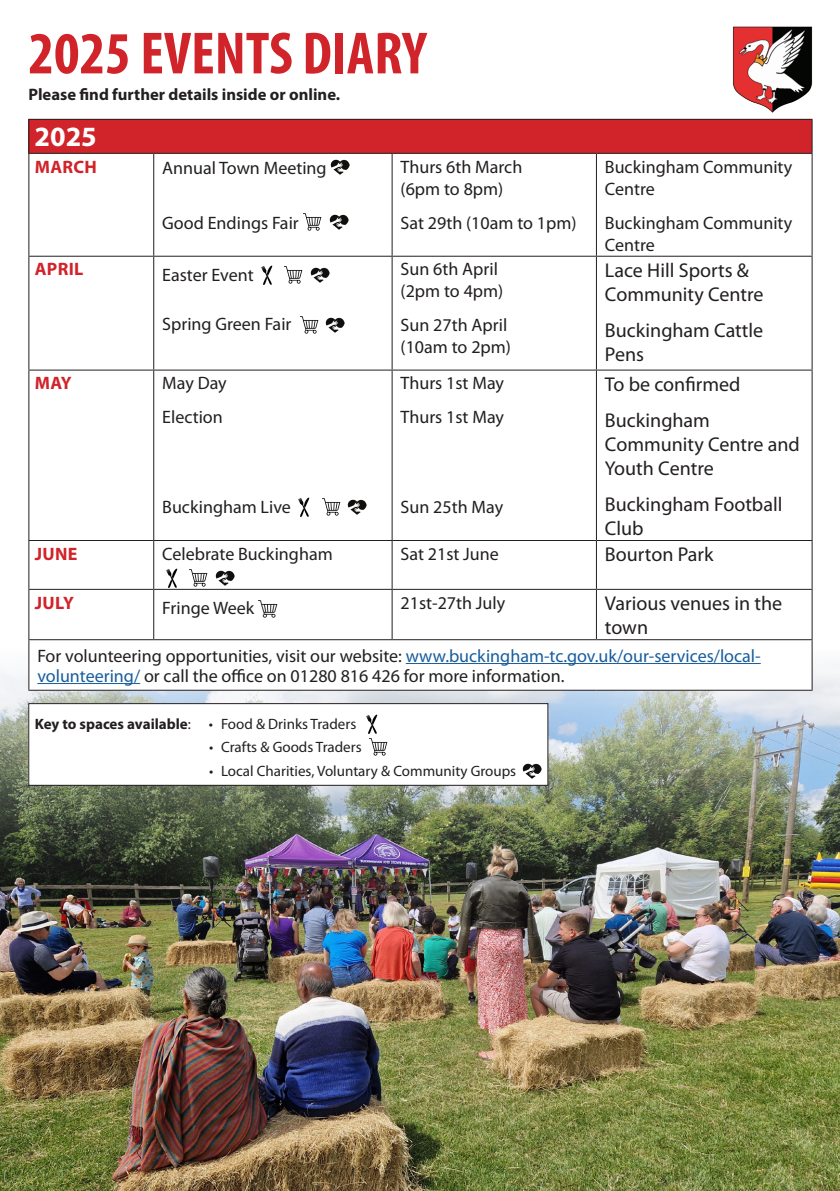
<style>
.page{position:relative;width:840px;height:1191px;background:#fff}
.page>*{position:absolute;margin:0;border:0;box-sizing:border-box;transform-origin:0 0}
.A_heading{font:700 condensed 60px "Myriad Pro";color:#d1232a}
.Text_1{font:700 28px "Myriad Pro";color:#fff}
.Text_1-2{font:20px/24px "Myriad Pro";color:#231f20}
.Text_1-3{font:18px/22px "Myriad Pro";color:#231f20}
.Text_1-4{font:700 18px "Myriad Pro";letter-spacing:.02em;color:#d1232a}
.Text_1-5{font:700 16.6px "Myriad Pro";color:#231f20}
.bullet_list_last{font:15px "Myriad Pro";color:#231f20}
.bullet_list_last-2{font:700 15px "Myriad Pro";color:#231f20}
.s1{color:#175d9e}
.s2{font-weight:400}
</style>
<div class="page">
<img style="left:0;top:651px;width:839px;height:540px">
<img style="left:733px;top:26px;width:80px;height:87px">
<div style="left:29px;top:119px;width:782px;height:34px;background:#d1232a"></div>
<svg style="left:29px;top:154px;width:782px;height:535px"></svg>
<hr style="left:28px;top:119px;width:126px;height:1px;background:#231f20">
<hr style="left:28px;top:120px;width:1px;height:33px;background:#231f20">
<hr style="left:154px;top:119px;width:238px;height:1px;background:#231f20">
<hr style="left:392px;top:119px;width:204px;height:1px;background:#231f20">
<hr style="left:596px;top:119px;width:216px;height:1px;background:#231f20">
<hr style="left:811px;top:120px;width:1px;height:33px;background:#231f20">
<hr style="left:28px;top:153px;width:126px;height:1px;background:#231f20">
<hr style="left:28px;top:154px;width:1px;height:102px;background:#231f20">
<hr style="left:154px;top:153px;width:238px;height:1px;background:#231f20">
<hr style="left:153px;top:154px;width:1px;height:102px;background:#231f20">
<hr style="left:392px;top:153px;width:204px;height:1px;background:#231f20">
<hr style="left:391px;top:154px;width:1px;height:102px;background:#231f20">
<hr style="left:596px;top:153px;width:216px;height:1px;background:#231f20">
<hr style="left:595px;top:154px;width:1px;height:102px;background:#231f20">
<hr style="left:811px;top:154px;width:1px;height:102px;background:#231f20">
<hr style="left:28px;top:256px;width:126px;height:1px;background:#231f20">
<hr style="left:28px;top:257px;width:1px;height:112px;background:#231f20">
<hr style="left:154px;top:256px;width:238px;height:1px;background:#231f20">
<hr style="left:153px;top:257px;width:1px;height:112px;background:#231f20">
<hr style="left:392px;top:256px;width:204px;height:1px;background:#231f20">
<hr style="left:391px;top:257px;width:1px;height:112px;background:#231f20">
<hr style="left:596px;top:256px;width:216px;height:1px;background:#231f20">
<hr style="left:595px;top:257px;width:1px;height:112px;background:#231f20">
<hr style="left:811px;top:257px;width:1px;height:112px;background:#231f20">
<hr style="left:28px;top:369px;width:126px;height:1px;background:#231f20">
<hr style="left:28px;top:370px;width:1px;height:170px;background:#231f20">
<hr style="left:154px;top:369px;width:238px;height:1px;background:#231f20">
<hr style="left:153px;top:370px;width:1px;height:170px;background:#231f20">
<hr style="left:392px;top:369px;width:204px;height:1px;background:#231f20">
<hr style="left:391px;top:370px;width:1px;height:170px;background:#231f20">
<hr style="left:596px;top:369px;width:216px;height:1px;background:#231f20">
<hr style="left:595px;top:370px;width:1px;height:170px;background:#231f20">
<hr style="left:811px;top:370px;width:1px;height:170px;background:#231f20">
<hr style="left:28px;top:540px;width:126px;height:1px;background:#231f20">
<hr style="left:28px;top:541px;width:1px;height:48px;background:#231f20">
<hr style="left:154px;top:540px;width:238px;height:1px;background:#231f20">
<hr style="left:153px;top:541px;width:1px;height:48px;background:#231f20">
<hr style="left:392px;top:540px;width:204px;height:1px;background:#231f20">
<hr style="left:391px;top:541px;width:1px;height:48px;background:#231f20">
<hr style="left:596px;top:540px;width:216px;height:1px;background:#231f20">
<hr style="left:595px;top:541px;width:1px;height:48px;background:#231f20">
<hr style="left:811px;top:541px;width:1px;height:48px;background:#231f20">
<hr style="left:28px;top:589px;width:126px;height:1px;background:#231f20">
<hr style="left:28px;top:590px;width:1px;height:49px;background:#231f20">
<hr style="left:154px;top:589px;width:238px;height:1px;background:#231f20">
<hr style="left:153px;top:590px;width:1px;height:49px;background:#231f20">
<hr style="left:392px;top:589px;width:204px;height:1px;background:#231f20">
<hr style="left:391px;top:590px;width:1px;height:49px;background:#231f20">
<hr style="left:596px;top:589px;width:216px;height:1px;background:#231f20">
<hr style="left:595px;top:590px;width:1px;height:49px;background:#231f20">
<hr style="left:811px;top:590px;width:1px;height:49px;background:#231f20">
<hr style="left:28px;top:639px;width:126px;height:1px;background:#231f20">
<hr style="left:28px;top:640px;width:1px;height:49px;background:#231f20">
<hr style="left:154px;top:639px;width:238px;height:1px;background:#231f20">
<hr style="left:392px;top:639px;width:204px;height:1px;background:#231f20">
<hr style="left:596px;top:639px;width:216px;height:1px;background:#231f20">
<hr style="left:811px;top:640px;width:1px;height:49px;background:#231f20">
<hr style="left:28px;top:689px;width:126px;height:1px;background:#231f20">
<hr style="left:154px;top:689px;width:238px;height:1px;background:#231f20">
<hr style="left:392px;top:689px;width:204px;height:1px;background:#231f20">
<hr style="left:596px;top:689px;width:216px;height:1px;background:#231f20">
<img style="left:330px;top:157px;width:19px;height:19px">
<img style="left:302px;top:212px;width:19px;height:19px">
<img style="left:329px;top:212px;width:19px;height:19px">
<img style="left:257px;top:266px;width:19px;height:19px">
<img style="left:284px;top:266px;width:19px;height:19px">
<img style="left:310px;top:266px;width:19px;height:19px">
<img style="left:299px;top:315px;width:19px;height:19px">
<img style="left:326px;top:315px;width:19px;height:19px">
<img style="left:294px;top:497px;width:19px;height:19px">
<img style="left:321px;top:497px;width:19px;height:19px">
<img style="left:347px;top:497px;width:19px;height:19px">
<img style="left:162px;top:568px;width:19px;height:19px">
<img style="left:188px;top:568px;width:19px;height:19px">
<img style="left:215px;top:568px;width:19px;height:19px">
<img style="left:258px;top:599px;width:19px;height:19px">
<hr style="left:405px;top:663px;width:355px;height:1px;background:#175d9e">
<hr style="left:37px;top:683px;width:103px;height:1px;background:#175d9e">
<div style="left:29px;top:703px;width:518px;height:82px;background:#fff"></div>
<img style="left:366px;top:714px;width:12px;height:19px">
<img style="left:369px;top:738px;width:18px;height:18px">
<img style="left:522px;top:763px;width:19px;height:16px">
<div style="left:28px;top:703px;width:520px;height:82px;border:1px solid #231f20"></div>
<p class="A_heading" style="left:28px;top:20px;width:399px">2025 EVENTS DIARY</p>
<p class="Text_1-5" style="left:28px;top:85px;width:313px">Please find further details inside or online.</p>
<p class="Text_1" style="left:35px;top:121px;width:64px">2025</p>
<p class="Text_1-4" style="left:35px;top:156px;width:64px">MARCH</p>
<p class="Text_1-3" style="left:162px;top:157px;width:166px">Annual Town Meeting</p>
<p class="Text_1-3" style="left:162px;top:212px;width:138px">Good Endings Fair</p>
<p class="Text_1-3" style="left:400px;top:156px;width:123px">Thurs 6th March (6pm to 8pm)</p>
<p class="Text_1-3" style="left:400px;top:212px;width:177px">Sat 29th (10am to 1pm)</p>
<p class="Text_1-4" style="left:35px;top:259px;width:50px">APRIL</p>
<p class="Text_1-3" style="left:162px;top:264px;width:93px">Easter Event</p>
<p class="Text_1-3" style="left:162px;top:314px;width:131px">Spring Green Fair</p>
<p class="Text_1-4" style="left:35px;top:373px;width:38px">MAY</p>
<p class="Text_1-3" style="left:162px;top:372px;width:66px">May Day</p>
<p class="Text_1-3" style="left:162px;top:406px;width:62px">Election</p>
<p class="Text_1-3" style="left:162px;top:496px;width:130px">Buckingham Live</p>
<p class="Text_1-3" style="left:400px;top:259px;width:104px">Sun 6th April (2pm to 4pm)</p>
<p class="Text_1-3" style="left:400px;top:315px;width:112px">Sun 27th April (10am to 2pm)</p>
<p class="Text_1-3" style="left:400px;top:372px;width:105px">Thurs 1st May</p>
<p class="Text_1-3" style="left:400px;top:406px;width:105px">Thurs 1st May</p>
<p class="Text_1-3" style="left:400px;top:496px;width:104px">Sun 25th May</p>
<p class="Text_1-3" style="left:604px;top:156px;width:189px">Buckingham Community<br>Centre</p>
<p class="Text_1-3" style="left:604px;top:212px;width:189px">Buckingham Community<br>Centre</p>
<p class="Text_1-2" style="left:604px;top:258px;width:160px">Lace Hill Sports &amp;<br>Community Centre</p>
<p class="Text_1-2" style="left:604px;top:318px;width:160px">Buckingham Cattle<br>Pens</p>
<p class="Text_1-2" style="left:604px;top:372px;width:137px">To be confirmed</p>
<p class="Text_1-2" style="left:604px;top:408px;width:196px">Buckingham<br>Community Centre and<br>Youth Centre</p>
<p class="Text_1-2" style="left:604px;top:492px;width:179px">Buckingham Football<br>Club</p>
<p class="Text_1-4" style="left:35px;top:543px;width:44px">JUNE</p>
<p class="Text_1-3" style="left:162px;top:543px;width:172px">Celebrate Buckingham</p>
<p class="Text_1-3" style="left:400px;top:543px;width:100px">Sat 21st June</p>
<p class="Text_1-2" style="left:604px;top:543px;width:110px">Bourton Park</p>
<p class="Text_1-4" style="left:35px;top:592px;width:41px">JULY</p>
<p class="Text_1-3" style="left:162px;top:597px;width:93px">Fringe Week</p>
<p class="Text_1-3" style="left:400px;top:592px;width:106px">21st-27th July</p>
<p class="Text_1-2" style="left:604px;top:591px;width:179px">Various venues in the town</p>
<p class="Text_1-3" style="left:37px;top:646px;width:724px;line-height:20px">For volunteering opportunities, visit our website: <span class="s1">www.buckingham-tc.gov.uk/our-services/local&shy;volunteering/</span> or call the office on 01280 816 426 for more information.</p>
<p class="bullet_list_last-2" style="left:35px;top:715px;width:323px">Key to spaces available<span class="s2">: • Food &amp; Drinks Traders</span></p>
<p class="bullet_list_last" style="left:209px;top:739px;width:154px">• Crafts &amp; Goods Traders</p>
<p class="bullet_list_last" style="left:209px;top:763px;width:308px">• Local Charities, Voluntary &amp; Community Groups</p>
</div>
